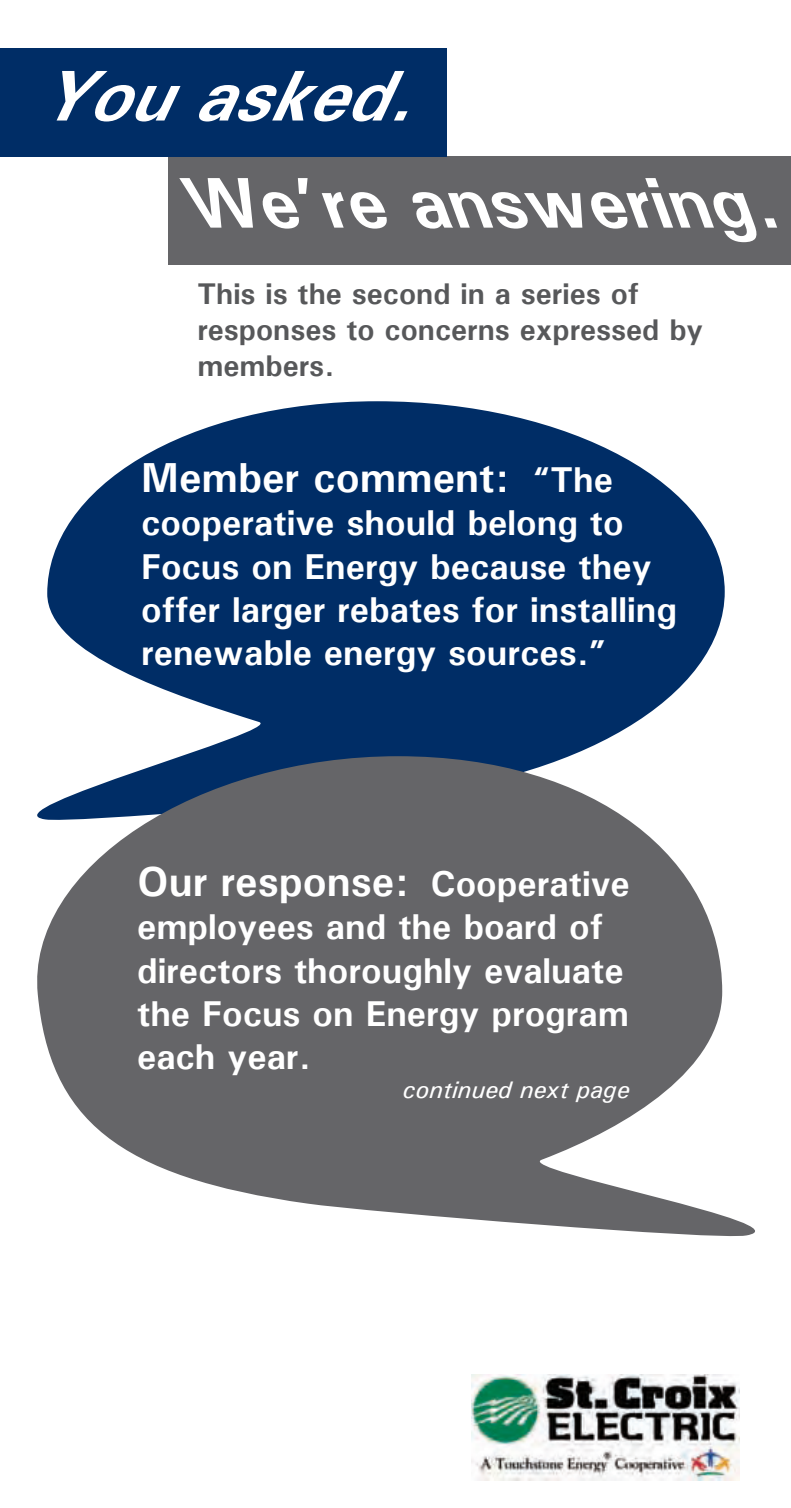
<style>
.page{position:relative;width:791px;height:1508px;background:#fff}
.page>*{position:absolute;margin:0;border:0;box-sizing:border-box;transform-origin:0 0}
.t1{font:italic 700 72px "Univers";color:#fff}
.t2{font:700 42px "Univers";color:#fff}
.t3{font:700 36px/43.2px "Univers";color:#fff}
.t4{font:700 30px/36px "Univers";color:#57585a}
.t5{font:italic 500 24px "Univers";color:#fff}
.s1{font-size:36px}
</style>
<div class="page">
<div style="left:168px;top:156px;width:622px;height:108px;background:#656568"></div>
<div style="left:0;top:48px;width:446px;height:108px;background:#002d66"></div>
<img style="left:471px;top:1374px;width:268px;height:106px">
<svg style="left:47px;top:401px;width:677px;height:355px;fill:#002d66"></svg>
<svg style="left:37px;top:756px;width:718px;height:481px;fill:#656568"></svg>
<p class="t1" style="left:37px;top:50px;width:415px">Youasked.</p>
<p class="t1" style="left:195px;top:157px;width:621px">We’reanswering.</p>
<p class="t4" style="left:197px;top:275px;width:507px">This is the second in a series of responses to concerns expressed by members.</p>
<p class="t2" style="left:141px;top:451px;width:473px">Member comment: <span class="s1">“The</span></p>
<p class="t3" style="left:141px;top:501px;width:537px">cooperative should belong to<br>Focus on Energy because they offer larger rebates for installing renewable energy sources.”</p>
<p class="t2" style="left:137px;top:855px;width:494px">Our response: <span class="s1">Cooperative</span></p>
<p class="t3" style="left:137px;top:904px;width:493px">employees and the board of directors thoroughly evaluate the Focus on Energy program each year.</p>
<p class="t5" style="left:403px;top:1074px;width:228px">continued next page</p>
</div>
